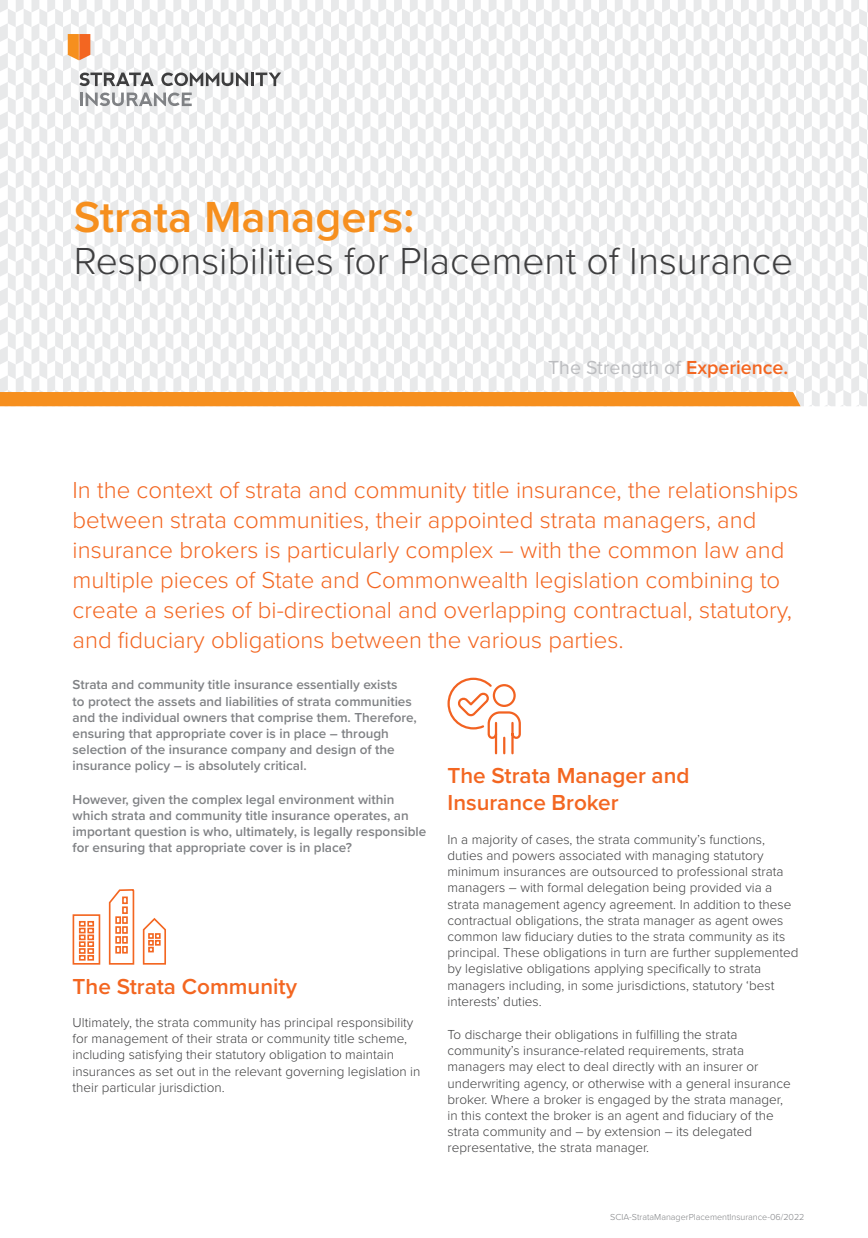
<style>
.page{position:relative;width:868px;height:1238px;background:#fff}
.page>*{position:absolute;margin:0;border:0;box-sizing:border-box;transform-origin:0 0}
.t1{font:600 45px "Proxima Nova";color:#f68f1e}
.t2{font:300 39px "Proxima Nova";color:#3e3e3f}
.t3{font:300 24px/30px "Proxima Nova";color:#f36621}
.t4{font:600 22.5px/27px "Proxima Nova";color:#f36621}
.t5{font:19.65px "Proxima Nova";color:#bcbdc0}
.t6{font:300 13.5px/16.2px "Proxima Nova";color:#3e3e3f}
.t7{font:600 13.5px/16.2px "Proxima Nova";color:#808285}
.t8{font:300 9px "Proxima Nova";color:#808285}
.s1{font-weight:600;color:#f36621}
</style>
<div class="page">
<svg style="left:108px;top:889px;width:27px;height:76px"></svg>
<svg style="left:72px;top:914px;width:29px;height:51px"></svg>
<svg style="left:142px;top:918px;width:24px;height:47px"></svg>
<svg style="left:447px;top:677px;width:74px;height:78px"></svg>
<svg style="left:0;top:0;width:867px;height:406px"></svg>
<p class="t1" style="left:74px;top:184px;width:342px">Strata Managers:</p>
<p class="t2" style="left:74px;top:232px;width:721px">Responsibilities for Placement of Insurance</p>
<h3 class="t5" style="left:548px;top:353px;width:242px">The Strength of <span class="s1">Experience.</span></h3>
<p class="t3" style="left:73px;top:473px;width:727px">In the context of strata and community title insurance, the relationships between strata communities, their appointed strata managers, and insurance brokers is particularly complex – with the common law and multiple pieces of State and Commonwealth legislation combining to create a series of bi-directional and overlapping contractual, statutory, and fiduciary obligations between the various parties.</p>
<p class="t7" style="left:73px;top:676px;width:346px">Strata and community title insurance essentially exists<br>to protect the assets and liabilities of strata communities and the individual owners that comprise them. Therefore, ensuring that appropriate cover is in place – through selection of the insurance company and design of the insurance policy – is absolutely critical.</p>
<p class="t7" style="left:73px;top:790px;width:355px">However, given the complex legal environment within which strata and community title insurance operates, an important question is who, ultimately, is legally responsible for ensuring that appropriate cover is in place?</p>
<p class="t4" style="left:447px;top:761px;width:243px">The Strata Manager and<br>Insurance Broker</p>
<p class="t6" style="left:447px;top:830px;width:352px">In a majority of cases, the strata community’s functions, duties and powers associated with managing statutory minimum insurances are outsourced to professional strata managers – with formal delegation being provided via a strata management agency agreement. In addition to these contractual obligations, the strata manager as agent owes common law fiduciary duties to the strata community as its principal. These obligations in turn are further supplemented by legislative obligations applying specifically to strata managers including, in some jurisdictions, statutory ‘best interests’ duties.</p>
<p class="t6" style="left:447px;top:1025px;width:344px">To discharge their obligations in fulfilling the strata community’s insurance-related requirements, strata managers may elect to deal directly with an insurer or underwriting agency, or otherwise with a general insurance broker. Where a broker is engaged by the strata manager, in this context the broker is an agent and fiduciary of the strata community and – by extension – its delegated representative, the strata manager.</p>
<p class="t4" style="left:73px;top:972px;width:226px">The Strata Community</p>
<p class="t6" style="left:73px;top:1013px;width:349px">Ultimately, the strata community has principal responsibility for management of their strata or community title scheme, including satisfying their statutory obligation to maintain insurances as set out in the relevant governing legislation in their particular jurisdiction.</p>
<p class="t8" style="left:610px;top:1209px;width:196px">SCIA-StrataManagerPlacementInsurance-06/2022</p>
</div>
